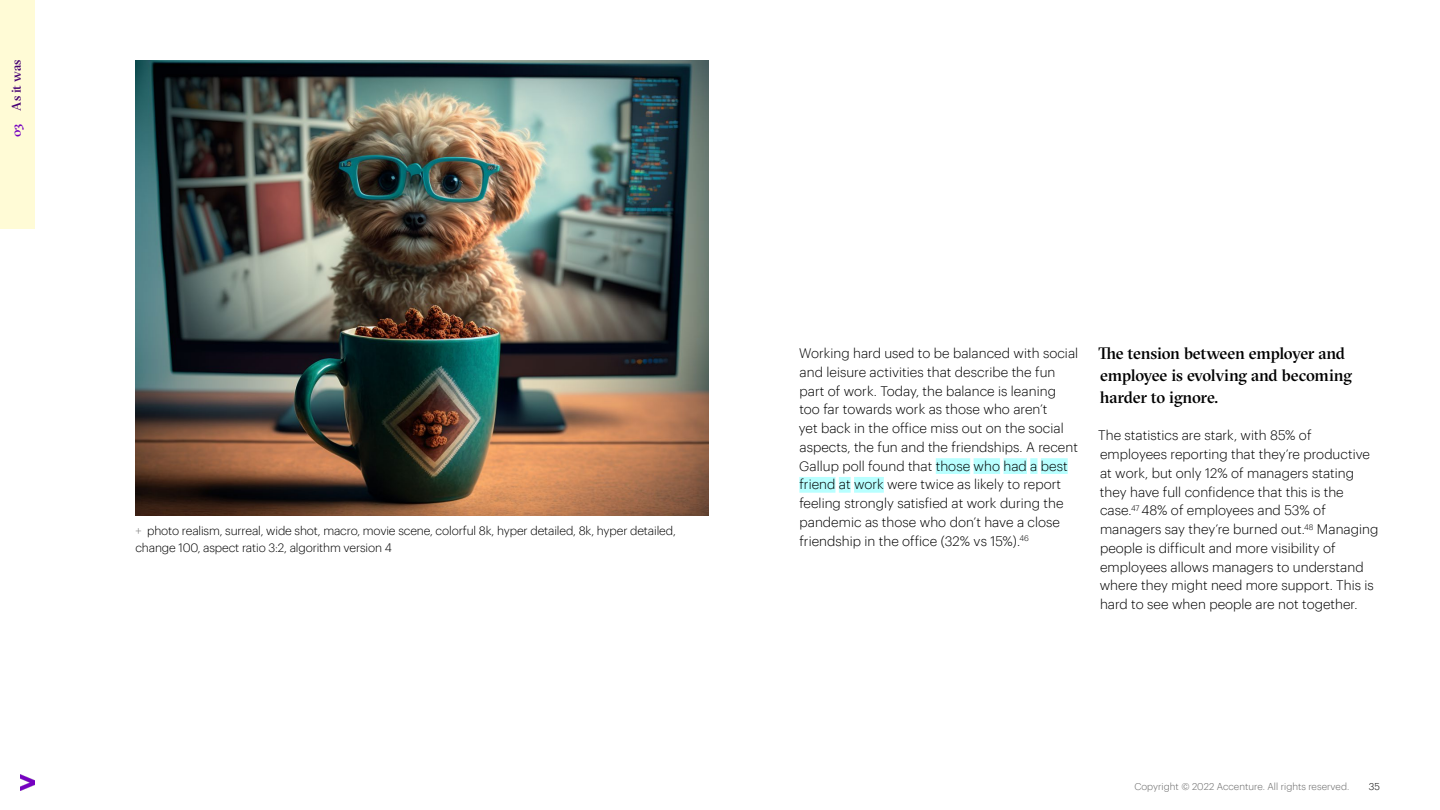
<style>
.page{position:relative;width:1440px;height:810px;background:#fff}
.page>*{position:absolute;margin:0;border:0;box-sizing:border-box;transform-origin:0 0}
.t1{font:500 16.5px/21.8px "GT Sectra Fine";letter-spacing:-.015em;color:#000}
.t2{font:300 13.5px/18.8px "Graphik";color:#000}
.t3{font:500 12.75px "GT Sectra Fine";letter-spacing:-.01em;color:#460073}
.t4{font:300 12px/17.2px "Graphik";letter-spacing:-.015em;color:#000}
.t5{font:300 9.75px "Graphik";color:#666}
.t6{font:300 9.75px "Graphik";color:#000}
.s1{color:#7500c0}
.s2{color:#808080}
</style>
<div class="page">
<div style="left:0;top:0;width:35px;height:229px;background:#fffbd6"></div>
<img style="left:20px;top:775px;width:15px;height:15px">
<div style="left:936px;top:458px;width:34px;height:16px;background:#b8ffff"></div>
<div style="left:974px;top:458px;width:26px;height:16px;background:#b8ffff"></div>
<div style="left:1003px;top:458px;width:24px;height:16px;background:#b8ffff"></div>
<div style="left:1030px;top:458px;width:8px;height:16px;background:#b8ffff"></div>
<div style="left:1041px;top:458px;width:27px;height:16px;background:#b8ffff"></div>
<div style="left:799px;top:477px;width:36px;height:16px;background:#b8ffff"></div>
<div style="left:839px;top:477px;width:12px;height:16px;background:#b8ffff"></div>
<div style="left:854px;top:477px;width:30px;height:16px;background:#b8ffff"></div>
<img style="left:135px;top:60px;width:574px;height:455px">
<p class="t3" style="left:9px;top:137px;width:78px;rotate:-90deg"><span class="s1">03</span> As it was</p>
<p class="t4" style="left:135px;top:521px;width:542px"><span class="s2">+</span> photo realism, surreal, wide shot, macro, movie scene, colorful 8k, hyper detailed, 8k, hyper detailed, change 100, aspect ratio 3:2, algorithm version 4</p>
<p class="t2" style="left:799px;top:343px;width:281px">Working hard used to be balanced with social and leisure activities that describe the fun part of work. Today, the balance is leaning too far towards work as those who aren’t<br>yet back in the office miss out on the social aspects, the fun and the friendships. A recent Gallup poll found that those who had a best friend at work were twice as likely to report feeling strongly satisfied at work during the pandemic as those who don’t have a close friendship in the office (32% vs 15%).<sup>46</sup></p>
<p class="t1" style="left:1098px;top:343px;width:255px">The tension between employer and employee is evolving and becoming harder to ignore.</p>
<p class="t2" style="left:1098px;top:425px;width:282px">The statistics are stark, with 85% of employees reporting that they’re productive at work, but only 12% of managers stating they have full confidence that this is the case.<sup>47</sup> 48% of employees and 53% of managers say they’re burned out.<sup>48</sup> Managing people is difficult and more visibility of employees allows managers to understand where they might need more support. This is hard to see when people are not together.</p>
<p class="t5" style="left:1134px;top:780px;width:216px">Copyright © 2022 Accenture. All rights reserved.</p>
<p class="t6" style="left:1369px;top:780px;width:13px">35</p>
</div>
